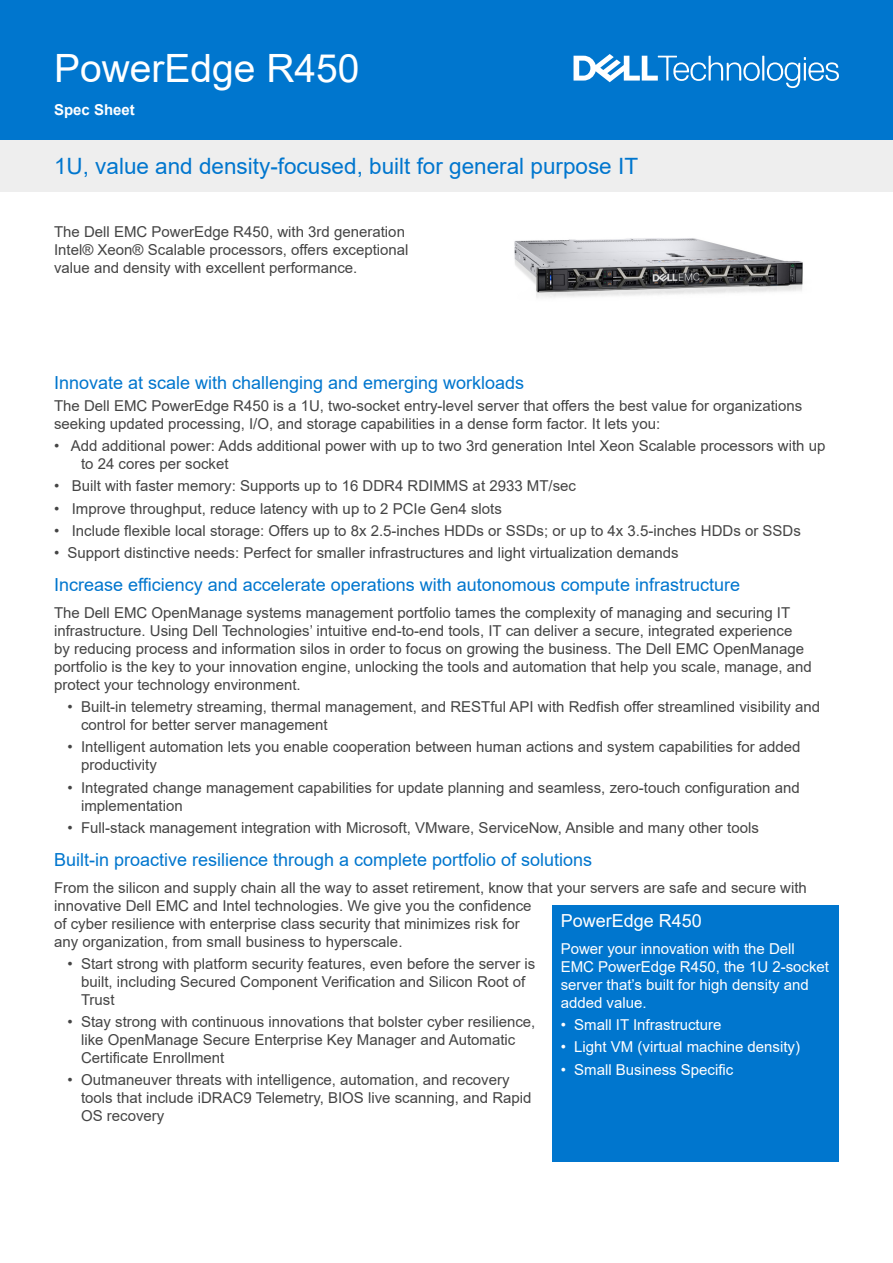
<style>
.page{position:relative;width:893px;height:1263px;background:#fff}
.page>*{position:absolute;margin:0;border:0;box-sizing:border-box;transform-origin:0 0}
.Document_Title{font:39px "Arial";color:#fff}
.Title_Tagline{font:22.5px "Arial";color:#0076ce}
.Heading_2{font:18px "Arial";color:#0076ce}
.Body_Text{font:18px "Arial";color:#0076ce}
.Side_Box_Heading{font:18px "Arial";color:#fff}
.Body_Text-2{font:15px/18px "Arial";color:#444}
.Side_box_Body_Text{font:15px/18px "Arial";color:#fff}
.Guide_text_Banner{font:700 15px "Arial";color:#fff}
</style>
<div class="page">
<div style="left:0;top:0;width:893px;height:141px;background:#0076ce"></div>
<div style="left:0;top:141px;width:893px;height:51px;background:#eee"></div>
<div style="left:552px;top:906px;width:287px;height:256px;background:#0076ce"></div>
<img style="left:514px;top:238px;width:289px;height:60px">
<svg style="left:573px;top:54px;width:266px;height:34px"></svg>
<p class="Document_Title" style="left:54px;top:42px;width:307px">PowerEdge R450</p>
<p class="Guide_text_Banner" style="left:54px;top:99px;width:82px">Spec Sheet</p>
<p class="Title_Tagline" style="left:54px;top:151px;width:586px">1U, value and density-focused, built for general purpose IT</p>
<p class="Body_Text-2" style="left:54px;top:223px;width:356px">The Dell EMC PowerEdge R450, with 3rd generation<br>Intel® Xeon® Scalable processors, offers exceptional value and density with excellent performance.</p>
<p class="Body_Text" style="left:54px;top:370px;width:472px">Innovate at scale with challenging and emerging workloads</p>
<p class="Body_Text-2" style="left:54px;top:396px;width:750px">The Dell EMC PowerEdge R450 is a 1U, two-socket entry-level server that offers the best value for organizations seeking updated processing, I/O, and storage capabilities in a dense form factor. It lets you:</p>
<p class="Body_Text-2" style="left:81px;top:437px;width:746px;text-indent:-27px">• Add additional power: Adds additional power with up to two 3rd generation Intel Xeon Scalable processors with up to 24 cores per socket</p>
<p class="Body_Text-2" style="left:54px;top:477px;width:523px">• Built with faster memory: Supports up to 16 DDR4 RDIMMS at 2933 MT/sec</p>
<p class="Body_Text-2" style="left:54px;top:499px;width:449px">• Improve throughput, reduce latency with up to 2 PCIe Gen4 slots</p>
<p class="Body_Text-2" style="left:54px;top:521px;width:748px">• Include flexible local storage: Offers up to 8x 2.5-inches HDDs or SSDs; or up to 4x 3.5-inches HDDs or SSDs</p>
<p class="Body_Text-2" style="left:54px;top:544px;width:626px">• Support distinctive needs: Perfect for smaller infrastructures and light virtualization demands</p>
<p class="Heading_2" style="left:54px;top:573px;width:687px">Increase efficiency and accelerate operations with autonomous compute infrastructure</p>
<p class="Body_Text-2" style="left:54px;top:603px;width:759px">The Dell EMC OpenManage systems management portfolio tames the complexity of managing and securing IT infrastructure. Using Dell Technologies’ intuitive end-to-end tools, IT can deliver a secure, integrated experience by reducing process and information silos in order to focus on growing the business. The Dell EMC OpenManage portfolio is the key to your innovation engine, unlocking the tools and automation that help you scale, manage, and protect your technology environment.</p>
<p class="Body_Text-2" style="left:81px;top:698px;width:741px;text-indent:-14px">• Built-in telemetry streaming, thermal management, and RESTful API with Redfish offer streamlined visibility and control for better server management</p>
<p class="Body_Text-2" style="left:81px;top:738px;width:721px;text-indent:-14px">• Intelligent automation lets you enable cooperation between human actions and system capabilities for added productivity</p>
<p class="Body_Text-2" style="left:81px;top:778px;width:720px;text-indent:-14px">• Integrated change management capabilities for update planning and seamless, zero-touch configuration and implementation</p>
<p class="Body_Text-2" style="left:68px;top:818px;width:693px">• Full-stack management integration with Microsoft, VMware, ServiceNow, Ansible and many other tools</p>
<p class="Heading_2" style="left:54px;top:847px;width:540px">Built-in proactive resilience through a complete portfolio of solutions</p>
<p class="Body_Text-2" style="left:54px;top:878px;width:754px">From the silicon and supply chain all the way to asset retirement, know that your servers are safe and secure with innovative Dell EMC and Intel technologies. We give you the confidence<br>of cyber resilience with enterprise class security that minimizes risk for<br>any organization, from small business to hyperscale.</p>
<p class="Body_Text-2" style="left:81px;top:954px;width:456px;text-indent:-14px">• Start strong with platform security features, even before the server is built, including Secured Component Verification and Silicon Root of<br>Trust</p>
<p class="Body_Text-2" style="left:81px;top:1013px;width:456px;text-indent:-14px">• Stay strong with continuous innovations that bolster cyber resilience, like OpenManage Secure Enterprise Key Manager and Automatic<br>Certificate Enrollment</p>
<p class="Body_Text-2" style="left:81px;top:1071px;width:452px;text-indent:-14px">• Outmaneuver threats with intelligence, automation, and recovery tools that include iDRAC9 Telemetry, BIOS live scanning, and Rapid<br>OS recovery</p>
<p class="Side_Box_Heading" style="left:561px;top:909px;width:143px">PowerEdge R450</p>
<p class="Side_box_Body_Text" style="left:561px;top:939px;width:270px">Power your innovation with the Dell<br>EMC PowerEdge R450, the 1U 2-socket server that’s built for high density and added value.</p>
<p class="Side_box_Body_Text" style="left:561px;top:1016px;width:162px">• Small IT Infrastructure</p>
<p class="Side_box_Body_Text" style="left:561px;top:1038px;width:241px">• Light VM (virtual machine density)</p>
<p class="Side_box_Body_Text" style="left:561px;top:1060px;width:174px">• Small Business Specific</p>
</div>
